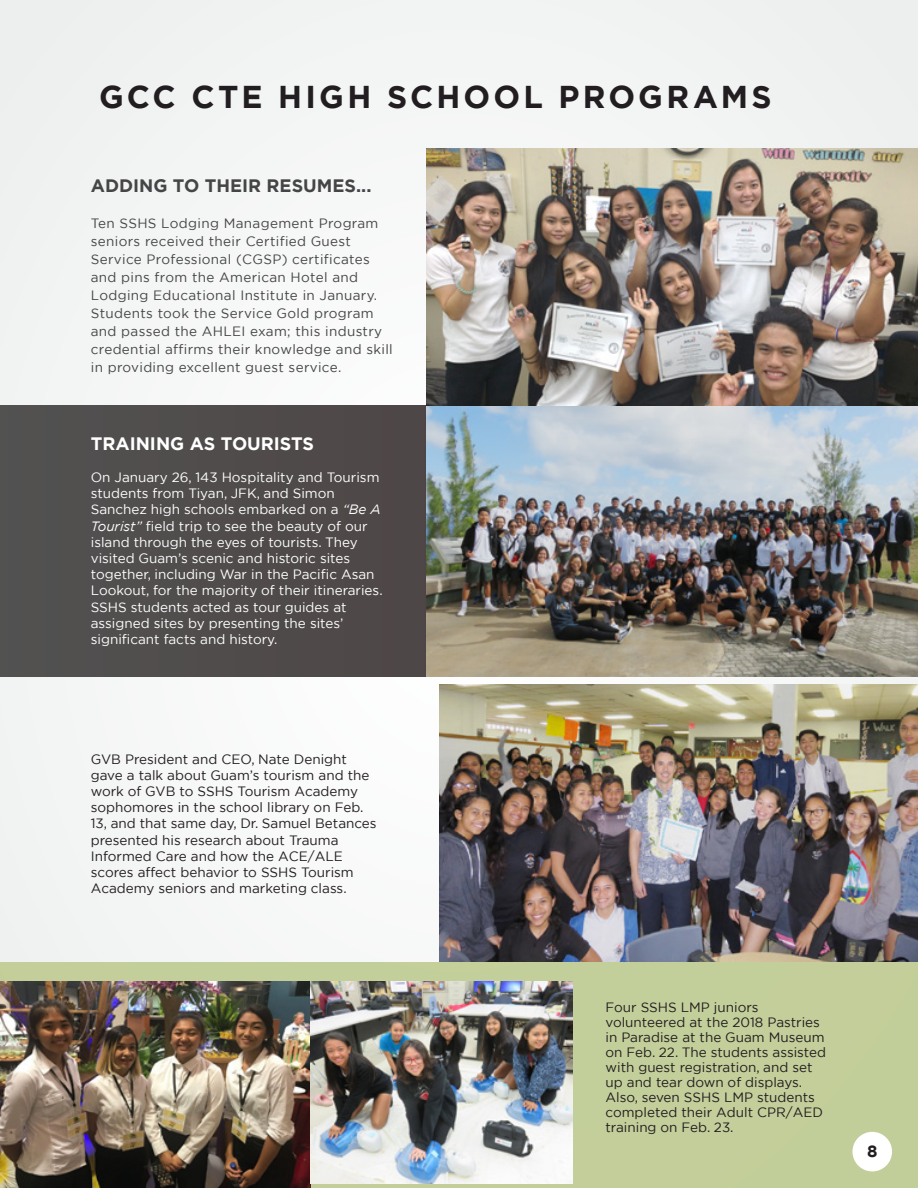
<style>
.page{position:relative;width:918px;height:1188px;background:#f4f5f5}
.page>*{position:absolute;margin:0;border:0;box-sizing:border-box;transform-origin:0 0}
.t1{font:700 31.5px "Gotham";letter-spacing:.1em;color:#221d20}
.t2{font:700 18px "Gotham";color:#454547}
.t3{font:700 18px "Gotham";color:#fff}
.t4{font:700 16.5px "Gotham";color:#221d20}
.t5{font:13.5px/16.2px "Gotham";color:#221d20}
.t6{font:13.5px/16.2px "Gotham";color:#fff}
.t7{font:13.5px/18px "Gotham";letter-spacing:.025em;color:#454547}
.s1{font-style:italic}
</style>
<div class="page">
<div style="left:0;top:962px;width:918px;height:226px;background:#c3ce9a"></div>
<div style="left:0;top:406px;width:918px;height:271px;background:#504c4c"></div>
<div style="left:852px;top:1132px;width:40px;height:39px;background:#fff;border-radius:50%"></div>
<img style="left:427px;top:148px;width:491px;height:529px">
<img style="left:440px;top:684px;width:478px;height:278px">
<img style="left:0;top:981px;width:311px;height:207px">
<img style="left:311px;top:981px;width:262px;height:203px">
<h1 class="t1" style="left:99px;top:76px;width:674px">GCC CTE HIGH SCHOOL PROGRAMS</h1>
<h2 class="t2" style="left:91px;top:174px;width:282px">ADDING TO THEIR RESUMES...</h2>
<p class="t7" style="left:91px;top:214px;width:303px">Ten SSHS Lodging Management Program seniors received their Certified Guest Service Professional (CGSP) certificates and pins from the American Hotel and Lodging Educational Institute in January.<br>Students took the Service Gold program and passed the AHLEI exam; this industry credential affirms their knowledge and skill in providing excellent guest service.</p>
<h2 class="t3" style="left:91px;top:431px;width:225px">TRAINING AS TOURISTS</h2>
<p class="t6" style="left:91px;top:469px;width:293px">On January 26, 143 Hospitality and Tourism students from Tiyan, JFK, and Simon Sanchez high schools embarked on a <span class="s1">“Be A Tourist”</span> field trip to see the beauty of our island through the eyes of tourists. They visited Guam’s scenic and historic sites together, including War in the Pacific Asan Lookout, for the majority of their itineraries.<br>SSHS students acted as tour guides at assigned sites by presenting the sites’ significant facts and history.</p>
<p class="t5" style="left:91px;top:750px;width:287px">GVB President and CEO, Nate Denight gave a talk about Guam’s tourism and the work of GVB to SSHS Tourism Academy sophomores in the school library on Feb.<br>13, and that same day, Dr. Samuel Betances presented his research about Trauma Informed Care and how the ACE/ALE scores affect behavior to SSHS Tourism Academy seniors and marketing class.</p>
<p class="t5" style="left:606px;top:999px;width:222px;line-height:15px">Four SSHS LMP juniors volunteered at the 2018 Pastries in Paradise at the Guam Museum on Feb. 22. The students assisted with guest registration, and set up and tear down of displays.<br>Also, seven SSHS LMP students completed their Adult CPR/AED training on Feb. 23.</p>
<p class="t4" style="left:867px;top:1140px;width:12px">8</p>
</div>
